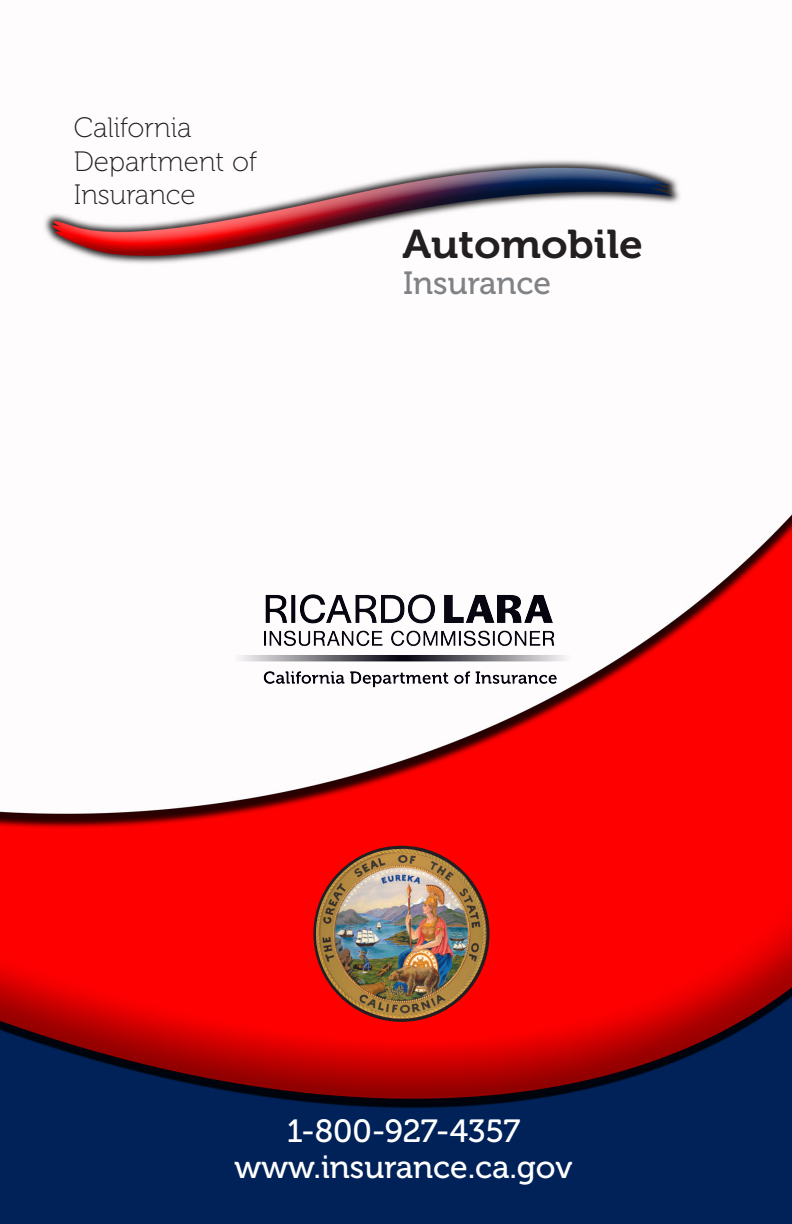
<style>
.page{position:relative;width:792px;height:1224px;background:#fff}
.page>*{position:absolute;margin:0;border:0;box-sizing:border-box;transform-origin:0 0}
.t1{font:40px "Museo 700";color:#231f20;scale:1.07 1}
.t2{font:36px "Museo 700";color:#808285}
.Eng_Box_Body{font:32px "Museo 500";color:#fff}
.Eng_Box_Body-2{font:32px "Museo 500";color:#808285}
.t3{font:28px "Museo 100";color:#231f20}
</style>
<div class="page">
<img style="left:0;top:160px;width:792px;height:1064px">
<img style="left:209px;top:576px;width:399px;height:128px">
<img style="left:316px;top:849px;width:170px;height:170px">
<p class="t3" style="left:74px;top:113px;width:119px">California</p>
<p class="t3" style="left:74px;top:146px;width:185px">Department of</p>
<p class="t3" style="left:74px;top:180px;width:124px">Insurance</p>
<p class="t1" style="left:402px;top:222px;width:226px">Automobile</p>
<p class="Eng_Box_Body-2" style="left:403px;top:265px;width:150px">Insurance</p>
<p class="t2" style="left:422px;top:272px;width:170px">Insurance</p>
<p class="Eng_Box_Body" style="left:287px;top:1114px;width:235px">1-800-927-4357</p>
<p class="Eng_Box_Body" style="left:235px;top:1150px;width:339px">www.insurance.ca.gov</p>
</div>
